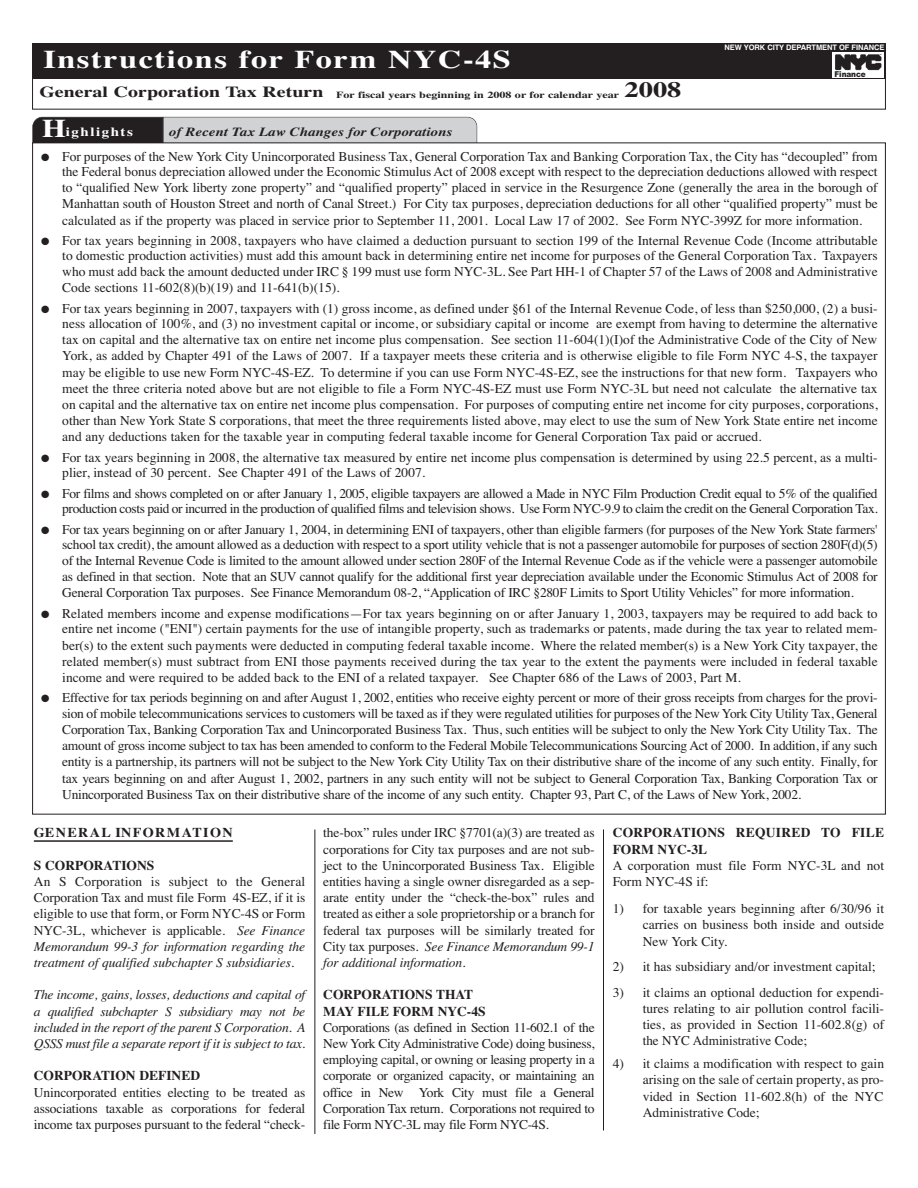
<style>
.page{position:relative;width:918px;height:1188px;background:#fff}
.page>*{position:absolute;margin:0;border:0;box-sizing:border-box;transform-origin:0 0}
.t1{font:700 25.5px "Times";letter-spacing:.045em;color:#fff;scale:1.27 1}
.t2{font:700 21.9px "Times";color:#231f20;scale:1.3 1}
.t3{font:13.5px/16.2px "Times";letter-spacing:-.005em;color:#231f20;text-align:justify}
.t4{font:13.5px/15.1px "Times";letter-spacing:-.03em;color:#231f20;text-align:right}
.t5{font:italic 13.5px/16.2px "Times";letter-spacing:-.02em;color:#231f20;text-align:justify}
.t6{font:700 13.5px/16.2px "Times";color:#231f20}
.t7{font:700 13.5px/16.2px "Times";letter-spacing:.02em;color:#231f20}
.t8{font:700 13.5px "Times";letter-spacing:.1em;color:#231f20;scale:1.05 1}
.t9{font:italic 700 12.45px "Times";color:#231f20;scale:1.2 1}
.t10{font:700 12.45px "Times";letter-spacing:.1em;color:#fff;scale:1.2 1}
.t11{font:700 9.3px "Times";color:#231f20;scale:1.3 1}
.t12{font:900 8.1px "Arial";letter-spacing:-.005em;color:#231f20;scale:.9 1}
.t13{font:700 7.5px "Helvetica";letter-spacing:-.01em;color:#fff}
.s1{font-size:15.45px}
.s2{font-size:25.5px}
.s3{font-style:italic}
</style>
<div class="page">
<hr style="left:34px;top:840px;width:199px;height:2px;background:#231f20">
<hr style="left:315px;top:829px;width:1px;height:305px;background:#231f20">
<hr style="left:603px;top:829px;width:1px;height:302px;background:#231f20">
<svg style="left:32px;top:117px;width:445px;height:26px;background:#99999b"></svg>
<div style="left:32px;top:43px;width:854px;height:36px;background:#231f20"></div>
<div style="left:832px;top:53px;width:52px;height:25px;background:#fff"></div>
<svg style="left:835px;top:54px;width:46px;height:16px"></svg>
<h1 class="t1" style="left:43px;top:45px;width:370px">Instructions for Form NYC-4S</h1>
<p class="t11" style="left:39px;top:89px;width:448px"><span class="s1">General Corporation Tax Return</span> For fiscal years beginning in 2008 or for calendar year</p>
<h2 class="t2" style="left:624px;top:77px;width:45px">2008</h2>
<p class="t10" style="left:42px;top:124px;width:77px"><span class="s2">H</span>ighlights</p>
<p class="t9" style="left:169px;top:124px;width:238px">of Recent Tax Law Changes for Corporations</p>
<p class="t13" style="left:725px;top:43px;width:161px">NEW YORK CITY DEPARTMENT OF FINANCE</p>
<p class="t12" style="left:834px;top:70px;width:36px">Finance</p>
<p class="t3" style="left:62px;top:148px;width:817px;text-indent:-21px">● For purposes of the New York City Unincorporated Business Tax, General Corporation Tax and Banking Corporation Tax, the City has “decoupled” from the Federal bonus depreciation allowed under the Economic Stimulus Act of 2008 except with respect to the depreciation deductions allowed with respect to “qualified New York liberty zone property” and “qualified property” placed in service in the Resurgence Zone (generally the area in the borough of Manhattan south of Houston Street and north of Canal Street.) For City tax purposes, depreciation deductions for all other “qualified property” must be calculated as if the property was placed in service prior to September 11, 2001. Local Law 17 of 2002. See Form NYC-399Z for more information.</p>
<p class="t3" style="left:62px;top:232px;width:817px;text-indent:-21px">● For tax years beginning in 2008, taxpayers who have claimed a deduction pursuant to section 199 of the Internal Revenue Code (Income attributable to domestic production activities) must add this amount back in determining entire net income for purposes of the General Corporation Tax. Taxpayers who must add back the amount deducted under IRC § 199 must use form NYC-3L. See Part HH-1 of Chapter 57 of the Laws of 2008 and Administrative Code sections 11-602(8)(b)(19) and 11-641(b)(15).</p>
<p class="t3" style="left:62px;top:300px;width:817px;text-indent:-21px">● For tax years beginning in 2007, taxpayers with (1) gross income, as defined under §61 of the Internal Revenue Code, of less than $250,000, (2) a busi&shy;ness allocation of 100%, and (3) no investment capital or income, or subsidiary capital or income are exempt from having to determine the alternative tax on capital and the alternative tax on entire net income plus compensation. See section 11-604(1)(I)of the Administrative Code of the City of New York, as added by Chapter 491 of the Laws of 2007. If a taxpayer meets these criteria and is otherwise eligible to file Form NYC 4-S, the taxpayer may be eligible to use new Form NYC-4S-EZ. To determine if you can use Form NYC-4S-EZ, see the instructions for that new form. Taxpayers who meet the three criteria noted above but are not eligible to file a Form NYC-4S-EZ must use Form NYC-3L but need not calculate the alternative tax on capital and the alternative tax on entire net income plus compensation. For purposes of computing entire net income for city purposes, corporations, other than New York State S corporations, that meet the three requirements listed above, may elect to use the sum of New York State entire net income and any deductions taken for the taxable year in computing federal taxable income for General Corporation Tax paid or accrued.</p>
<p class="t3" style="left:62px;top:450px;width:817px;line-height:15.1px;text-indent:-21px">● For tax years beginning in 2008, the alternative tax measured by entire net income plus compensation is determined by using 22.5 percent, as a multi&shy;plier, instead of 30 percent. See Chapter 491 of the Laws of 2007.</p>
<p class="t4" style="left:41px;top:486px;width:838px">● For films and shows completed on or after January 1, 2005, eligible taxpayers are allowed a Made in NYC Film Production Credit equal to 5% of the qualified production costs paid or incurred in the production of qualified films and television shows. Use Form NYC-9.9 to claim the credit on the General Corporation Tax.</p>
<p class="t3" style="left:62px;top:521px;width:817px;text-indent:-21px">● For tax years beginning on or after January 1, 2004, in determining ENI of taxpayers, other than eligible farmers (for purposes of the New York State farmers' school tax credit), the amount allowed as a deduction with respect to a sport utility vehicle that is not a passenger automobile for purposes of section 280F(d)(5) of the Internal Revenue Code is limited to the amount allowed under section 280F of the Internal Revenue Code as if the vehicle were a passenger automobile as defined in that section. Note that an SUV cannot qualify for the additional first year depreciation available under the Economic Stimulus Act of 2008 for General Corporation Tax purposes. See Finance Memorandum 08-2, “Application of IRC §280F Limits to Sport Utility Vehicles” for more information.</p>
<p class="t3" style="left:62px;top:606px;width:817px;text-indent:-21px">● Related members income and expense modifications—For tax years beginning on or after January 1, 2003, taxpayers may be required to add back to entire net income ("ENI") certain payments for the use of intangible property, such as trademarks or patents, made during the tax year to related mem&shy;ber(s) to the extent such payments were deducted in computing federal taxable income. Where the related member(s) is a New York City taxpayer, the related member(s) must subtract from ENI those payments received during the tax year to the extent the payments were included in federal taxable income and were required to be added back to the ENI of a related taxpayer. See Chapter 686 of the Laws of 2003, Part M.</p>
<p class="t3" style="left:62px;top:689px;width:817px;text-indent:-21px">● Effective for tax periods beginning on and after August 1, 2002, entities who receive eighty percent or more of their gross receipts from charges for the provi&shy;sion of mobile telecommunications services to customers will be taxed as if they were regulated utilities for purposes of the New York City Utility Tax, General Corporation Tax, Banking Corporation Tax and Unincorporated Business Tax. Thus, such entities will be subject to only the New York City Utility Tax. The amount of gross income subject to tax has been amended to conform to the Federal Mobile Telecommunications Sourcing Act of 2000. In addition, if any such entity is a partnership, its partners will not be subject to the New York City Utility Tax on their distributive share of the income of any such entity. Finally, for tax years beginning on and after August 1, 2002, partners in any such entity will not be subject to General Corporation Tax, Banking Corporation Tax or Unincorporated Business Tax on their distributive share of the income of any such entity. Chapter 93, Part C, of the Laws of New York, 2002.</p>
<p class="t8" style="left:34px;top:825px;width:191px">GENERAL INFORMATION</p>
<p class="t6" style="left:34px;top:857px;width:122px">S CORPORATIONS</p>
<p class="t3" style="left:34px;top:873px;width:273px">An S Corporation is subject to the General Corporation Tax and must file Form 4S-EZ, if it is eligible to use that form, or Form NYC-4S or Form NYC-3L, whichever is applicable. <span class="s3">See Finance Memorandum 99-3 for information regarding the treatment of qualified subchapter S subsidiaries.</span></p>
<p class="t5" style="left:34px;top:987px;width:273px">The income, gains, losses, deductions and capital of a qualified subchapter S subsidiary may not be included in the report of the parent S Corporation. A QSSS must file a separate report if it is subject to tax.</p>
<p class="t6" style="left:34px;top:1068px;width:168px">CORPORATION DEFINED</p>
<p class="t3" style="left:34px;top:1084px;width:273px">Unincorporated entities electing to be treated as associations taxable as corporations for federal income tax purposes pursuant to the federal “check-</p>
<p class="t3" style="left:323px;top:825px;width:273px">the-box” rules under IRC §7701(a)(3) are treated as corporations for City tax purposes and are not sub&shy;ject to the Unincorporated Business Tax. Eligible entities having a single owner disregarded as a sep&shy;arate entity under the “check-the-box” rules and treated as either a sole proprietorship or a branch for federal tax purposes will be similarly treated for City tax purposes. <span class="s3">See Finance Memorandum 99-1 for additional information.</span></p>
<p class="t6" style="left:323px;top:987px;width:164px">CORPORATIONS THAT<br>MAY FILE FORM NYC-4S</p>
<p class="t3" style="left:323px;top:1019px;width:273px">Corporations (as defined in Section 11-602.1 of the New York City Administrative Code) doing business, employing capital, or owning or leasing property in a corporate or organized capacity, or maintaining an office in New York City must file a General Corporation Tax return. Corporations not required to file Form NYC-3L may file Form NYC-4S.</p>
<p class="t7" style="left:613px;top:825px;width:273px">CORPORATIONS REQUIRED TO FILE<br>FORM NYC-3L</p>
<p class="t3" style="left:613px;top:857px;width:273px">A corporation must file Form NYC-3L and not<br>Form NYC-4S if:</p>
<p class="t3" style="left:643px;top:900px;width:243px;text-indent:-30px">1) for taxable years beginning after 6/30/96 it carries on business both inside and outside New York City.</p>
<p class="t3" style="left:613px;top:958px;width:265px">2) it has subsidiary and/or investment capital;</p>
<p class="t3" style="left:643px;top:984px;width:243px;text-indent:-30px">3) it claims an optional deduction for expendi&shy;tures relating to air pollution control facili&shy;ties, as provided in Section 11-602.8(g) of the NYC Administrative Code;</p>
<p class="t3" style="left:643px;top:1055px;width:243px;text-indent:-30px">4) it claims a modification with respect to gain arising on the sale of certain property, as pro&shy;vided in Section 11-602.8(h) of the NYC Administrative Code;</p>
</div>
